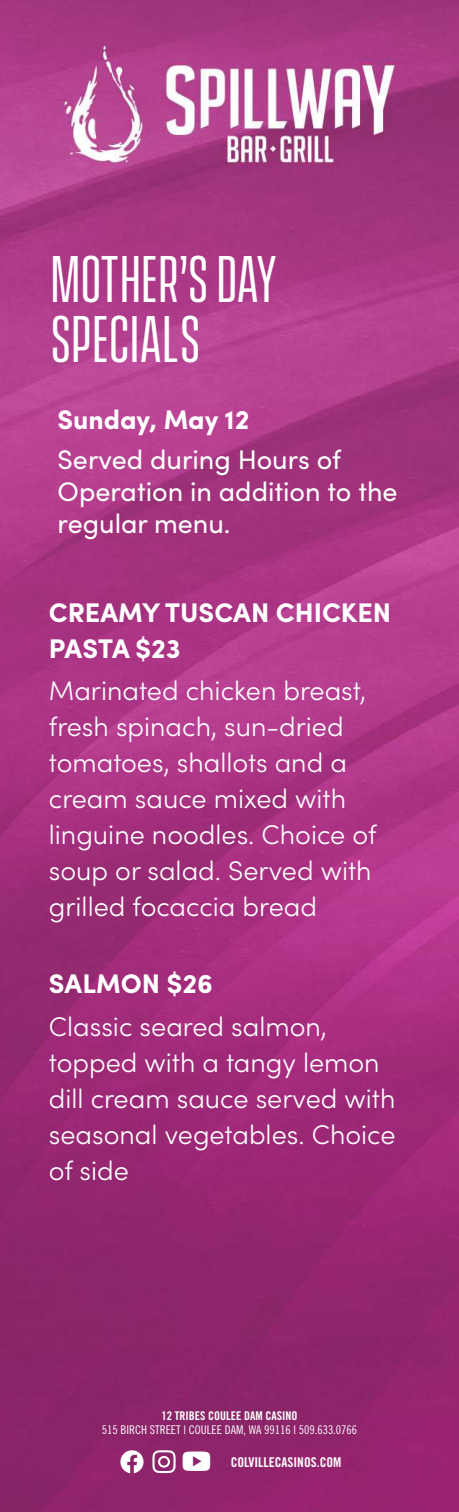
<style>
.page{position:relative;width:459px;height:1512px;background:#fff}
.page>*{position:absolute;margin:0;border:0;box-sizing:border-box;transform-origin:0 0}
.t1{font:49.95px/60px "Vanguard CF";color:#fff}
.t2{font:300 27px/36px "Sofia Pro";color:#fff}
.t3{font:27px/32.4px "Sofia Pro";color:#fff}
.t4{font:700 27px/36px "Sofia Pro";color:#fff}
.t5{font:13.5px "Trade Gothic LT Pro Bd Cn 20";color:#fff}
.t6{font:12px "Trade Gothic LT Pro Cn 18";color:#fff}
.t7{font:12px "Trade Gothic LT Pro Bd Cn 20";color:#fff}
</style>
<div class="page">
<img style="left:0;top:0;width:459px;height:1512px">
<svg style="left:120px;top:1450px;width:24px;height:23px"></svg>
<svg style="left:152px;top:1450px;width:24px;height:23px"></svg>
<svg style="left:183px;top:1451px;width:27px;height:20px"></svg>
<h1 class="t1" style="left:50px;top:253px;width:229px">MOTHER’S DAY<br>SPECIALS</h1>
<p class="t4" style="left:58px;top:404px;width:193px">Sunday, May 12</p>
<p class="t3" style="left:58px;top:446px;width:342px">Served during Hours of<br>Operation in addition to the regular menu.</p>
<p class="t4" style="left:49px;top:596px;width:344px">CREAMY TUSCAN CHICKEN<br>PASTA $23</p>
<p class="t2" style="left:49px;top:676px;width:329px">Marinated chicken breast, fresh spinach, sun-dried tomatoes, shallots and a cream sauce mixed with linguine noodles. Choice of soup or salad. Served with grilled focaccia bread</p>
<p class="t4" style="left:49px;top:967px;width:166px">SALMON $26</p>
<p class="t2" style="left:49px;top:1011px;width:348px">Classic seared salmon, topped with a tangy lemon dill cream sauce served with seasonal vegetables. Choice of side</p>
<p class="t7" style="left:162px;top:1409px;width:137px">12 TRIBES COULEE DAM CASINO</p>
<p class="t6" style="left:102px;top:1425px;width:257px">515 BIRCH STREET | COULEE DAM, WA 99116 | 509.633.0766</p>
<p class="t5" style="left:231px;top:1454px;width:112px">COLVILLECASINOS.COM</p>
</div>
